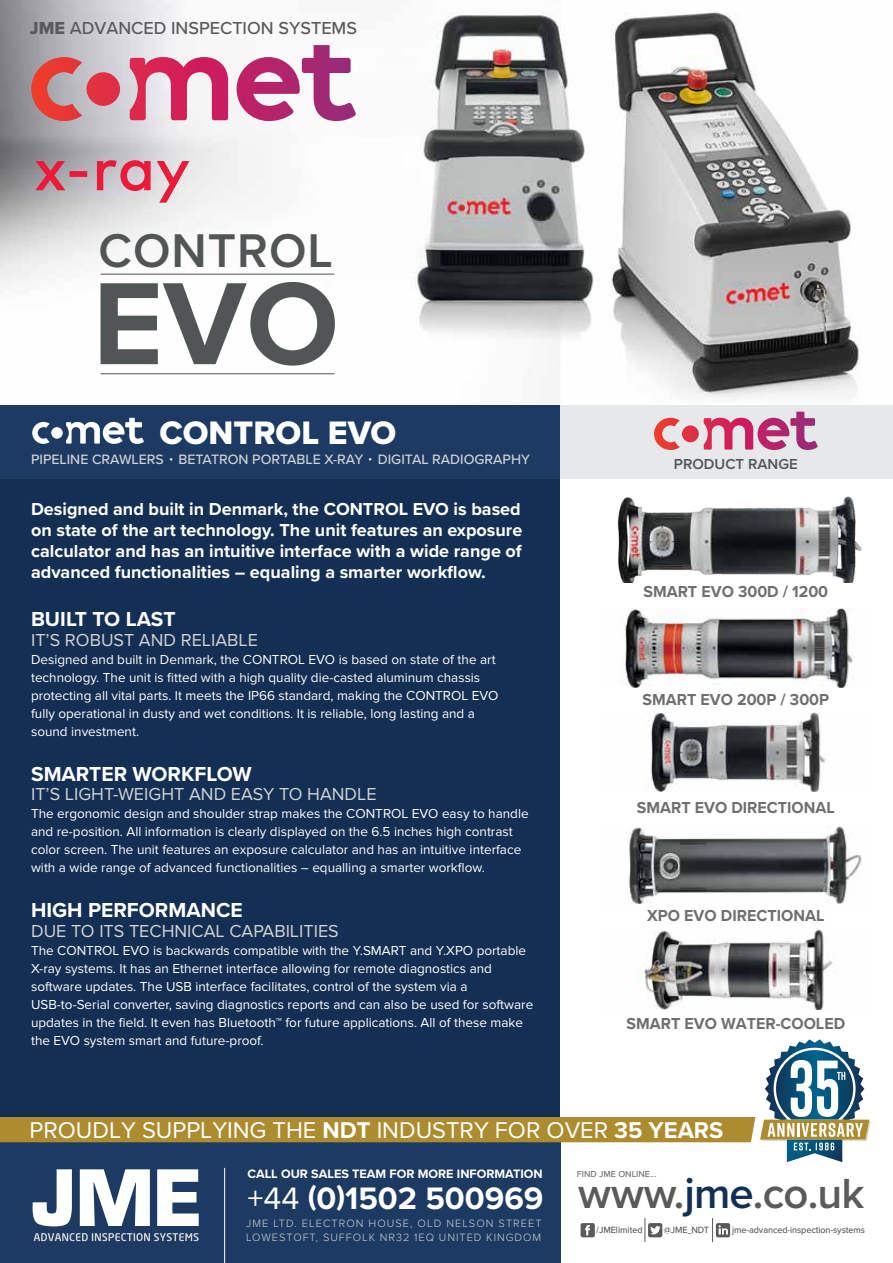
<style>
.page{position:relative;width:893px;height:1263px;background:#fff}
.page>*{position:absolute;margin:0;border:0;box-sizing:border-box;transform-origin:0 0}
.t1{font:700 121.2px "Proxima Nova";color:#525556}
.t2{font:600 49.05px "Proxima Nova";letter-spacing:.02em;color:#525556}
.t3{font:600 43.65px "Proxima Nova";letter-spacing:-.02em;color:#595a5c}
.t4{font:33.75px "Proxima Nova Extrabld";color:#fff}
.t5{font:700 32.1px "Proxima Nova";color:#fff}
.t6{font:23.7px "Proxima Nova";color:#fff}
.t7{font:700 21px "Proxima Nova";color:#fff}
.t8{font:700 18px/21px "Proxima Nova";color:#fff;text-align:justify}
.t9{font:18px "Proxima Nova";color:#d1d3d4}
.t10{font:500 18px "Proxima Nova";color:#595a5c}
.t11{font:700 16.5px "Proxima Nova";color:#6d6f71}
.t12{font:600 15px "Proxima Nova";color:#525556}
.t13{font:500 14.1px "Proxima Nova";color:#d1d3d4}
.t14{font:13.5px/18px "Proxima Nova";color:#fff}
.t15{font:700 12.6px "Proxima Nova";color:#fff}
.t16{font:300 10.95px/13.2px "Proxima Nova";letter-spacing:.09em;color:#d1d3d4}
.t17{font:500 9.45px "Proxima Nova";color:#595a5c;scale:.96 1}
.t18{font:500 9px "Proxima Nova";color:#6d6f71}
.s1{font-family:"Proxima Nova Extrabld";font-weight:400}
.s2{font-weight:700}
.s3{font-weight:400}
.s4{font-size:29.7px}
.s5{color:#132f53}
</style>
<div class="page">
<div style="left:0;top:0;width:561px;height:1263px;background:#132f53"></div>
<img style="left:0;top:0;width:859px;height:405px">
<div style="left:0;top:1137px;width:561px;height:126px;background:#1c3a62"></div>
<div style="left:0;top:405px;width:561px;height:74px;background:#1c3a62"></div>
<svg style="left:34px;top:1233px;width:165px;height:8px"></svg>
<svg style="left:33px;top:1169px;width:39px;height:57px"></svg>
<svg style="left:80px;top:1169px;width:70px;height:57px"></svg>
<svg style="left:157px;top:1169px;width:42px;height:57px"></svg>
<hr style="left:224px;top:1168px;width:1px;height:95px;background:#fff">
<div style="left:581px;top:1223px;width:14px;height:14px;background:#595a5c;border-radius:2px"></div>
<svg style="left:585px;top:1225px;width:5px;height:10px"></svg>
<svg style="left:716px;top:1223px;width:14px;height:14px"></svg>
<svg style="left:719px;top:1225px;width:9px;height:9px"></svg>
<div style="left:648px;top:1223px;width:14px;height:14px;background:#595a5c;border-radius:2px"></div>
<svg style="left:645px;top:1218px;width:16px;height:24px"></svg>
<svg style="left:712px;top:1218px;width:1px;height:24px"></svg>
<hr style="left:100px;top:373px;width:234px;height:1px;background:#525556">
<hr style="left:100px;top:274px;width:234px;height:1px;background:#525556">
<div style="left:561px;top:405px;width:332px;height:74px;background:#e7e8e9"></div>
<img style="left:625px;top:608px;width:228px;height:79px">
<img style="left:651px;top:712px;width:175px;height:79px">
<img style="left:628px;top:826px;width:234px;height:78px">
<img style="left:637px;top:931px;width:196px;height:79px">
<img style="left:617px;top:496px;width:245px;height:86px">
<svg style="left:0;top:1039px;width:871px;height:123px"></svg>
<svg style="left:35px;top:160px;width:154px;height:43px;background:#d199a4"></svg>
<div style="left:86px;top:72px;width:34px;height:34px;background:#df3043;border-radius:17px"></div>
<svg style="left:31px;top:57px;width:51px;height:64px;background:#cb7472"></svg>
<svg style="left:130px;top:57px;width:98px;height:63px;background:#de7c9c"></svg>
<svg style="left:237px;top:45px;width:119px;height:76px;background:#d28fb3"></svg>
<svg style="left:682px;top:425px;width:17px;height:17px"></svg>
<svg style="left:654px;top:418px;width:26px;height:32px"></svg>
<svg style="left:704px;top:412px;width:114px;height:38px"></svg>
<div style="left:51px;top:427px;width:12px;height:12px;background:#fff;border-radius:50%"></div>
<svg style="left:32px;top:422px;width:18px;height:22px"></svg>
<svg style="left:66px;top:418px;width:78px;height:26px"></svg>
<h3 class="t10" style="left:30px;top:15px;width:329px"><span class="s1">JME</span> ADVANCED INSPECTION SYSTEMS</h3>
<h2 class="t2" style="left:99px;top:214px;width:236px">CONTROL</h2>
<h1 class="t1" style="left:93px;top:233px;width:248px">EVO</h1>
<h3 class="t4" style="left:160px;top:408px;width:238px">CONTROL EVO</h3>
<p class="t13" style="left:31px;top:449px;width:500px">PIPELINE CRAWLERS BETATRON PORTABLE X-RAY DIGITAL RADIOGRAPHY</p>
<h3 class="t8" style="left:31px;top:498px;width:493px">Designed and built in Denmark, the CONTROL EVO is based on state of the art technology. The unit features an exposure calculator and has an intuitive interface with a wide range of advanced functionalities – equaling a smarter workflow.</h3>
<h3 class="t7" style="left:31px;top:604px;width:146px">BUILT TO LAST</h3>
<h3 class="t9" style="left:31px;top:630px;width:228px">IT’S ROBUST AND RELIABLE</h3>
<p class="t14" style="left:31px;top:651px;width:469px">Designed and built in Denmark, the CONTROL EVO is based on state of the art technology. The unit is fitted with a high quality die-casted aluminum chassis protecting all vital parts. It meets the IP66 standard, making the CONTROL EVO fully operational in dusty and wet conditions. It is reliable, long lasting and a sound investment.</p>
<h3 class="t7" style="left:31px;top:758px;width:222px">SMARTER WORKFLOW</h3>
<h3 class="t9" style="left:31px;top:784px;width:347px">IT’S LIGHT-WEIGHT AND EASY TO HANDLE</h3>
<p class="t14" style="left:31px;top:805px;width:499px">The ergonomic design and shoulder strap makes the CONTROL EVO easy to handle and re-position. All information is clearly displayed on the 6.5 inches high contrast color screen. The unit features an exposure calculator and has an intuitive interface with a wide range of advanced functionalities – equalling a smarter workflow.</p>
<h3 class="t7" style="left:31px;top:895px;width:213px">HIGH PERFORMANCE</h3>
<h3 class="t9" style="left:31px;top:921px;width:309px">DUE TO ITS TECHNICAL CAPABILITIES</h3>
<p class="t14" style="left:31px;top:942px;width:504px">The CONTROL EVO is backwards compatible with the Y.SMART and Y.XPO portable X-ray systems. It has an Ethernet interface allowing for remote diagnostics and software updates. The USB interface facilitates, control of the system via a USB-to-Serial converter, saving diagnostics reports and can also be used for software updates in the field. It even has Bluetooth™ for future applications. All of these make the EVO system smart and future-proof.</p>
<p class="t12" style="left:674px;top:453px;width:125px">PRODUCT RANGE</p>
<p class="t11" style="left:643px;top:579px;width:186px">SMART EVO 300D / 1200</p>
<p class="t11" style="left:642px;top:687px;width:188px">SMART EVO 200P / 300P</p>
<p class="t11" style="left:637px;top:795px;width:199px">SMART EVO DIRECTIONAL</p>
<p class="t11" style="left:647px;top:903px;width:179px">XPO EVO DIRECTIONAL</p>
<p class="t11" style="left:626px;top:1011px;width:220px">SMART EVO WATER-COOLED</p>
<h3 class="t6" style="left:30px;top:1116px;width:695px">PROUDLY SUPPLYING THE <span class="s2">NDT</span> INDUSTRY FOR OVER <span class="s2">35 YEARS</span></h3>
<p class="t15" style="left:247px;top:1164px;width:297px">CALL OUR SALES TEAM FOR MORE INFORMATION</p>
<h3 class="t5" style="left:247px;top:1174px;width:297px"><span class="s3">+44</span> <span class="s4">(</span>0<span class="s4">)</span>1502 500969</h3>
<p class="t16" style="left:246px;top:1216px;width:297px">JME LTD. ELECTRON HOUSE, OLD NELSON STREET<br>LOWESTOFT, SUFFOLK NR32 1EQ UNITED KINGDOM</p>
<p class="t18" style="left:577px;top:1167px;width:81px">FIND JME ONLINE...</p>
<h3 class="t3" style="left:578px;top:1161px;width:288px">www.<span class="s5">jme</span>.co.uk</h3>
<p class="t17" style="left:596px;top:1223px;width:50px">/JMElimited</p>
<p class="t17" style="left:664px;top:1223px;width:49px">@JME_NDT</p>
<p class="t17" style="left:732px;top:1223px;width:140px">jme-advanced-inspection-systems</p>
</div>
